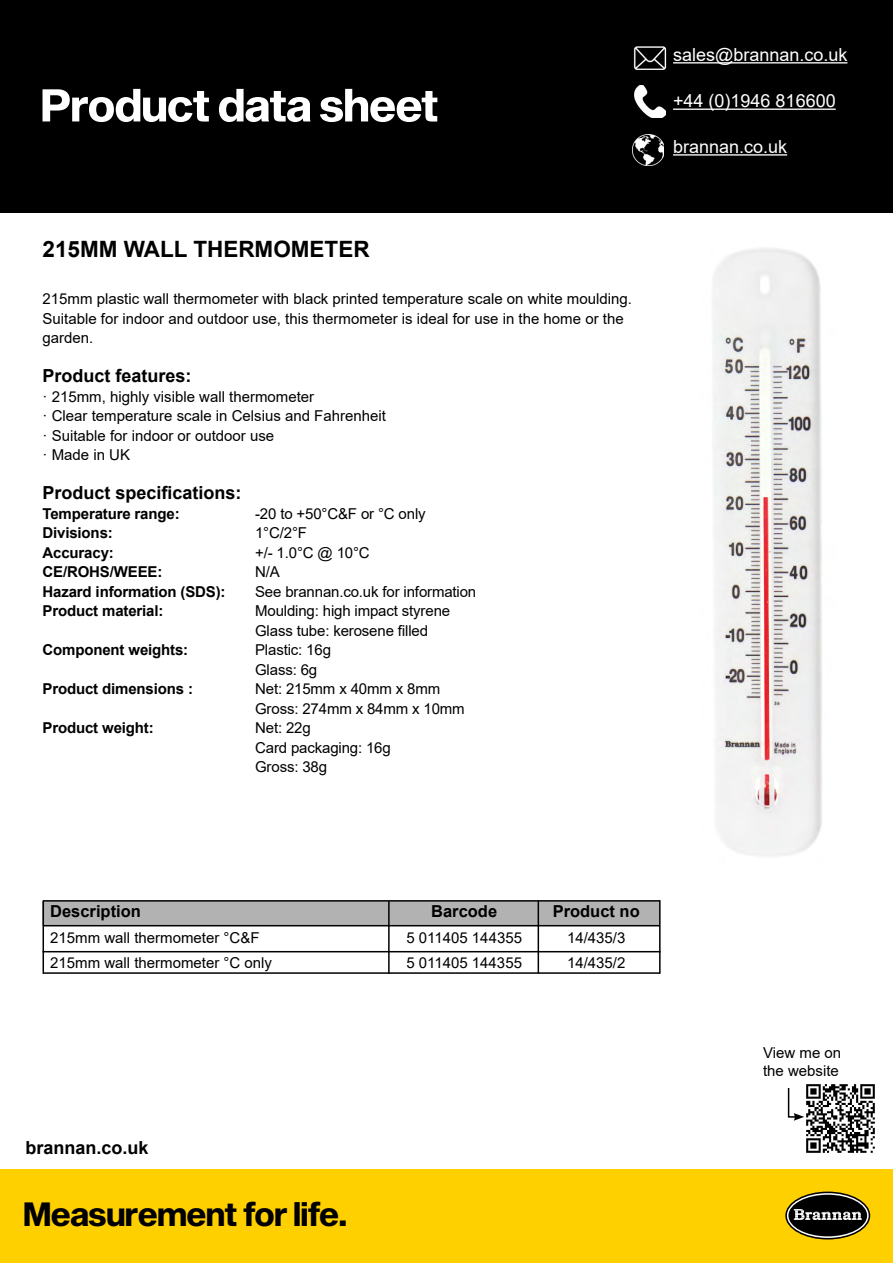
<style>
.page{position:relative;width:893px;height:1263px;background:#fff}
.page>*{position:absolute;margin:0;border:0;box-sizing:border-box;transform-origin:0 0}
.t1{font:33px "Sequel Sans Bold Disp";color:#000}
.t2{font:700 22.5px "Arial";color:#000}
.t3{font:700 18px "Arial";color:#000}
.t4{font:18px "Arial";color:#fff}
.t5{font:700 16.5px "Arial";color:#000}
.t6{font:15px/19.5px "Arial";color:#000}
.t7{font:700 15px "Arial";letter-spacing:-.01em;color:#000}
</style>
<div class="page">
<div style="left:0;top:0;width:893px;height:213px;background:#000"></div>
<div style="left:0;top:1169px;width:893px;height:94px;background:#ffd000"></div>
<svg style="left:786px;top:1192px;width:83px;height:47px"></svg>
<div style="left:785px;top:1191px;width:85px;height:48px;border:2px solid #000;border-radius:50%"></div>
<div style="left:788px;top:1195px;width:79px;height:41px;background:#000;border-radius:50%"></div>
<svg style="left:794px;top:1209px;width:68px;height:11px"></svg>
<img style="left:633px;top:47px;width:34px;height:22px">
<hr style="left:673px;top:62px;width:174px;height:2px;background:#fff">
<img style="left:635px;top:86px;width:30px;height:32px">
<hr style="left:673px;top:109px;width:163px;height:1px;background:#fff">
<img style="left:633px;top:134px;width:31px;height:32px">
<hr style="left:673px;top:154px;width:114px;height:2px;background:#fff">
<svg style="left:43px;top:89px;width:394px;height:33px"></svg>
<div style="left:43px;top:901px;width:617px;height:24px;background:#b3b2b2"></div>
<hr style="left:43px;top:900px;width:617px;height:1px;background:#000">
<hr style="left:43px;top:925px;width:617px;height:1px;background:#000">
<hr style="left:43px;top:901px;width:1px;height:73px;background:#000">
<hr style="left:388px;top:901px;width:2px;height:73px;background:#000">
<hr style="left:538px;top:901px;width:1px;height:72px;background:#000">
<hr style="left:659px;top:900px;width:2px;height:74px;background:#000">
<hr style="left:43px;top:972px;width:617px;height:2px;background:#000">
<hr style="left:43px;top:951px;width:618px;height:1px;background:#000">
<img style="left:806px;top:1084px;width:69px;height:69px">
<svg style="left:787px;top:1088px;width:17px;height:33px"></svg>
<img style="left:712px;top:248px;width:110px;height:608px">
<h2 class="t2" style="left:43px;top:233px;width:329px">215MM WALL THERMOMETER</h2>
<p class="t6" style="left:43px;top:289px;width:591px">215mm plastic wall thermometer with black printed temperature scale on white moulding.<br>Suitable for indoor and outdoor use, this thermometer is ideal for use in the home or the garden.</p>
<p class="t3" style="left:43px;top:363px;width:151px">Product features:</p>
<p class="t6" style="left:43px;top:387px;width:345px">· 215mm, highly visible wall thermometer<br>· Clear temperature scale in Celsius and Fahrenheit · Suitable for indoor or outdoor use<br>· Made in UK</p>
<p class="t3" style="left:43px;top:480px;width:201px">Product specifications:</p>
<p class="t7" style="left:43px;top:503px;width:139px">Temperature range:</p>
<p class="t6" style="left:255px;top:504px;width:172px">-20 to +50°C&amp;F or °C only</p>
<p class="t7" style="left:43px;top:522px;width:72px">Divisions:</p>
<p class="t6" style="left:255px;top:523px;width:53px">1°C/2°F</p>
<p class="t7" style="left:43px;top:542px;width:73px">Accuracy:</p>
<p class="t6" style="left:255px;top:543px;width:116px">+/- 1.0°C @ 10°C</p>
<p class="t7" style="left:43px;top:561px;width:121px">CE/ROHS/WEEE:</p>
<p class="t6" style="left:255px;top:562px;width:26px">N/A</p>
<p class="t7" style="left:43px;top:581px;width:185px">Hazard information (SDS):</p>
<p class="t6" style="left:255px;top:582px;width:223px">See brannan.co.uk for information</p>
<p class="t7" style="left:43px;top:600px;width:122px">Product material:</p>
<p class="t6" style="left:255px;top:601px;width:197px">Moulding: high impact styrene<br>Glass tube: kerosene filled</p>
<p class="t7" style="left:43px;top:639px;width:147px">Component weights:</p>
<p class="t6" style="left:255px;top:640px;width:77px">Plastic: 16g<br>Glass: 6g</p>
<p class="t7" style="left:43px;top:678px;width:152px">Product dimensions :</p>
<p class="t6" style="left:255px;top:679px;width:211px">Net: 215mm x 40mm x 8mm<br>Gross: 274mm x 84mm x 10mm</p>
<p class="t7" style="left:43px;top:717px;width:113px">Product weight:</p>
<p class="t6" style="left:255px;top:718px;width:137px">Net: 22g<br>Card packaging: 16g<br>Gross: 38g</p>
<p class="t4" style="left:673px;top:42px;width:176px">sales@brannan.co.uk</p>
<p class="t4" style="left:673px;top:89px;width:164px">+44 (0)1946 816600</p>
<p class="t4" style="left:673px;top:134px;width:116px">brannan.co.uk</p>
<p class="t5" style="left:50px;top:900px;width:92px">Description</p>
<p class="t5" style="left:431px;top:900px;width:68px">Barcode</p>
<p class="t5" style="left:553px;top:900px;width:89px">Product no</p>
<p class="t6" style="left:50px;top:927px;width:211px">215mm wall thermometer °C&amp;F</p>
<p class="t6" style="left:406px;top:927px;width:117px">5 011405 144355</p>
<p class="t6" style="left:567px;top:927px;width:60px">14/435/3</p>
<p class="t6" style="left:50px;top:953px;width:223px">215mm wall thermometer °C only</p>
<p class="t6" style="left:406px;top:953px;width:117px">5 011405 144355</p>
<p class="t6" style="left:567px;top:953px;width:60px">14/435/2</p>
<p class="t3" style="left:26px;top:1135px;width:125px">brannan.co.uk</p>
<h1 class="t1" style="left:24px;top:1191px;width:325px">Measurement for life.</h1>
<p class="t6" style="left:763px;top:1044px;width:80px;line-height:18px">View me on the website</p>
</div>
